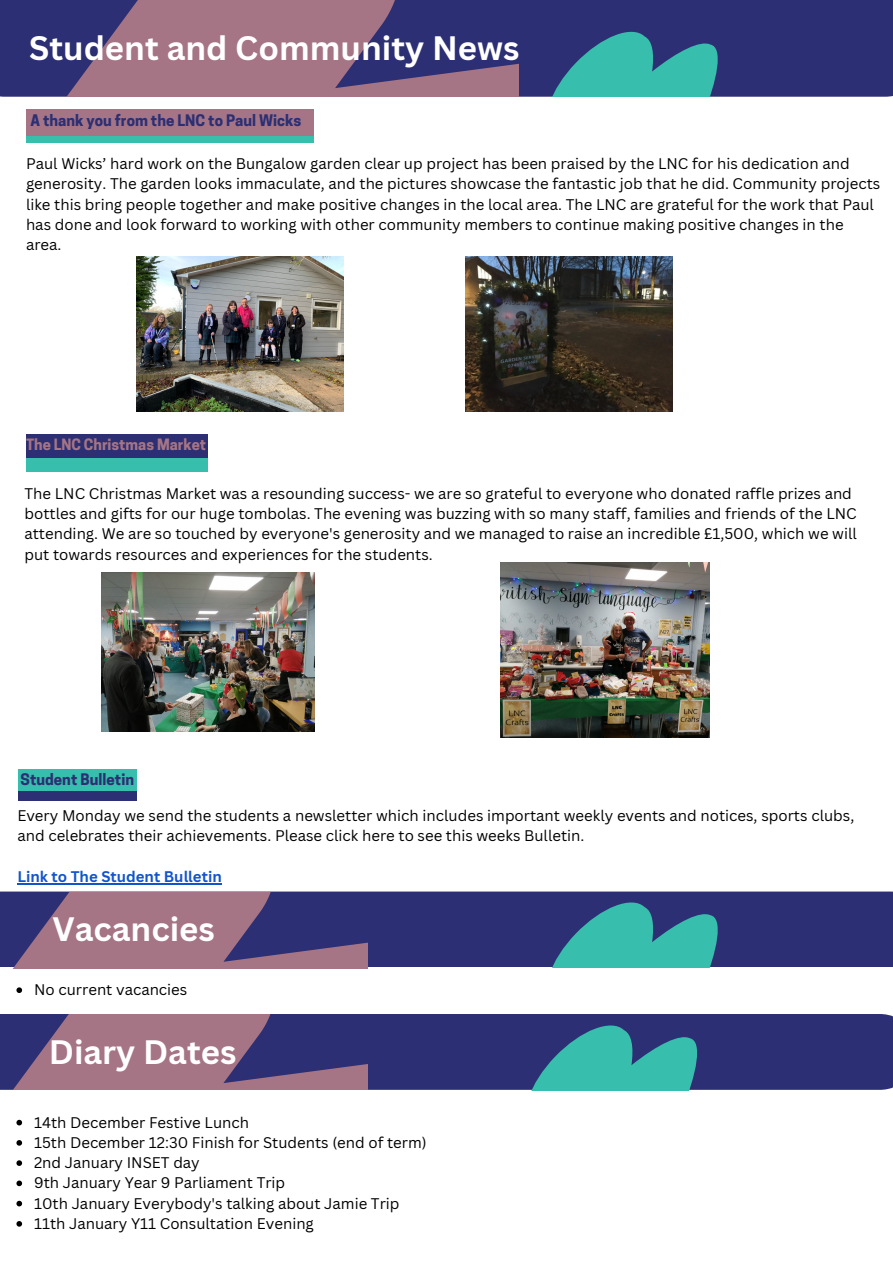
<style>
.page{position:relative;width:893px;height:1264px;background:#fff}
.page>*{position:absolute;margin:0;border:0;box-sizing:border-box;transform-origin:0 0}
.t1{font:700 33px "Canva Sans";color:#fff}
.t2{font:15px/20.2px "Canva Sans";color:#000}
.t3{font:700 15px "Cooper Hewitt";color:#2c2f73}
.t4{font:700 15px "Canva Sans";color:#15c}
.t5{font:700 14.7px "Cooper Hewitt";color:#a67585}
</style>
<div class="page">
<div style="left:0;top:0;width:892px;height:97px;background:#2c2f73"></div>
<svg style="left:36px;top:0;width:483px;height:97px;background:#785a7e"></svg>
<svg style="left:539px;top:25px;width:235px;height:71px;background:#316e8c"></svg>
<div style="left:367px;top:1014px;width:525px;height:75px;background:#2c2f73"></div>
<svg style="left:0;top:1014px;width:367px;height:75px;background:#7a5b7e"></svg>
<svg style="left:519px;top:1018px;width:234px;height:72px;background:#316e8c"></svg>
<div style="left:26px;top:132px;width:287px;height:11px;background:#38bead"></div>
<div style="left:26px;top:109px;width:287px;height:26px;background:#a67585"></div>
<div style="left:18px;top:790px;width:118px;height:10px;background:#2c2f73"></div>
<div style="left:18px;top:769px;width:118px;height:22px;background:#38bead"></div>
<div style="left:0;top:891px;width:892px;height:76px;background:#2c2f73"></div>
<svg style="left:0;top:892px;width:367px;height:76px;background:#7a5b7e"></svg>
<svg style="left:539px;top:895px;width:235px;height:72px;background:#316d8c"></svg>
<img style="left:136px;top:256px;width:207px;height:155px">
<img style="left:465px;top:256px;width:207px;height:155px">
<img style="left:101px;top:572px;width:213px;height:159px">
<img style="left:500px;top:562px;width:209px;height:176px">
<hr style="left:17px;top:883px;width:205px;height:1px;background:#15c">
<svg style="left:16px;top:1119px;width:6px;height:6px"></svg>
<svg style="left:16px;top:1140px;width:6px;height:5px"></svg>
<svg style="left:16px;top:1160px;width:6px;height:5px"></svg>
<svg style="left:16px;top:1180px;width:6px;height:6px"></svg>
<svg style="left:16px;top:1200px;width:6px;height:6px"></svg>
<svg style="left:16px;top:1221px;width:6px;height:5px"></svg>
<svg style="left:16px;top:987px;width:6px;height:6px"></svg>
<div style="left:26px;top:434px;width:181px;height:28px;background:#2c2f73"></div>
<div style="left:26px;top:458px;width:181px;height:13px;background:#38bead"></div>
<p class="t1" style="left:29px;top:25px;width:492px">Student and Community News</p>
<p class="t3" style="left:30px;top:115px;width:272px">A thank you from the LNC to Paul Wicks</p>
<p class="t2" style="left:26px;top:153px;width:855px">Paul Wicks’ hard work on the Bungalow garden clear up project has been praised by the LNC for his dedication and generosity. The garden looks immaculate, and the pictures showcase the fantastic job that he did. Community projects like this bring people together and make positive changes in the local area. The LNC are grateful for the work that Paul has done and look forward to working with other community members to continue making positive changes in the area.</p>
<p class="t5" style="left:26px;top:439px;width:182px">The LNC Christmas Market</p>
<p class="t2" style="left:24px;top:483px;width:833px">The LNC Christmas Market was a resounding success- we are so grateful to everyone who donated raffle prizes and bottles and gifts for our huge tombolas. The evening was buzzing with so many staff, families and friends of the LNC attending. We are so touched by everyone's generosity and we managed to raise an incredible £1,500, which we will put towards resources and experiences for the students.</p>
<p class="t3" style="left:21px;top:773px;width:115px">Student Bulletin</p>
<p class="t2" style="left:17px;top:805px;width:838px">Every Monday we send the students a newsletter which includes important weekly events and notices, sports clubs, and celebrates their achievements. Please click here to see this weeks Bulletin.</p>
<p class="t4" style="left:17px;top:865px;width:206px">Link to The Student Bulletin</p>
<p class="t1" style="left:52px;top:905px;width:164px">Vacancies</p>
<p class="t2" style="left:34px;top:979px;width:155px">No current vacancies</p>
<p class="t1" style="left:49px;top:1028px;width:189px">Diary Dates</p>
<p class="t2" style="left:34px;top:1111px;width:216px">14th December Festive Lunch</p>
<p class="t2" style="left:34px;top:1131px;width:394px">15th December 12:30 Finish for Students (end of term)</p>
<p class="t2" style="left:34px;top:1152px;width:167px">2nd January INSET day</p>
<p class="t2" style="left:34px;top:1172px;width:253px">9th January Year 9 Parliament Trip</p>
<p class="t2" style="left:34px;top:1192px;width:367px">10th January Everybody's talking about Jamie Trip</p>
<p class="t2" style="left:34px;top:1212px;width:281px">11th January Y11 Consultation Evening</p>
</div>
